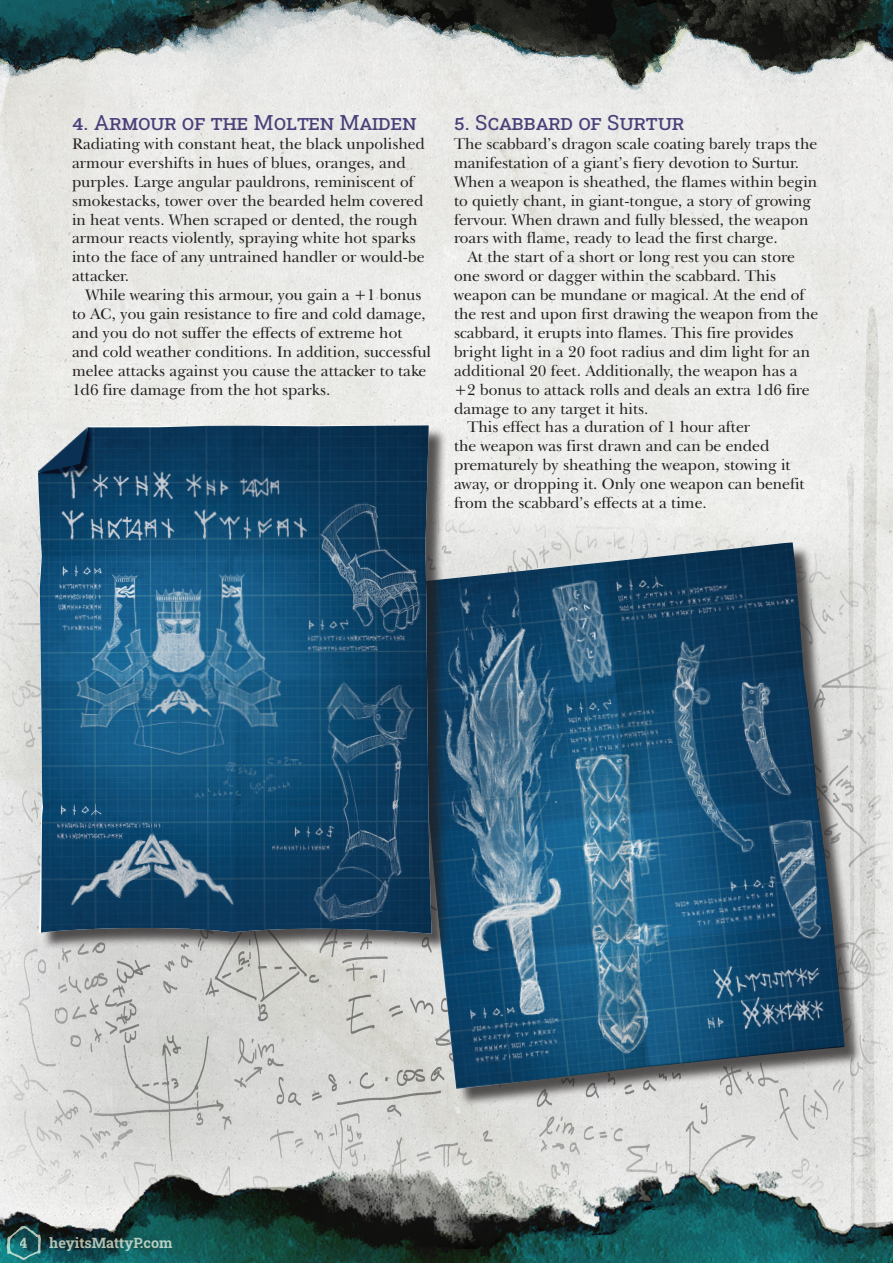
<style>
.page{position:relative;width:893px;height:1263px;background:#fff}
.page>*{position:absolute;margin:0;border:0;box-sizing:border-box;transform-origin:0 0}
.parH3{font:21px "Roboto Slab";color:#4a3f79}
.parBody{font:15.75px/18.9px "New Baskerville IT Cby BT";color:#231f20}
.parBodyFirst{font:15.75px/18.9px "New Baskerville IT Cby BT";color:#231f20}
.t1{font:14.4px "Roboto Slab";color:#d9dfc5}
</style>
<div class="page">
<img style="left:0;top:0;width:893px;height:1263px">
<svg style="left:7px;top:1226px;width:34px;height:34px"></svg>
<img style="left:0;top:491px;width:893px;height:719px">
<div style="left:407px;top:545px;width:456px;height:562px;background:#231f20;opacity:.75"></div>
<img style="left:404px;top:542px;width:441px;height:547px">
<div style="left:41px;top:427px;width:409px;height:525px;background:#231f20;opacity:.75"></div>
<img style="left:38px;top:425px;width:393px;height:509px">
<p class="parH3" style="left:72px;top:108px;width:346px">4. Armour of the Molten Maiden</p>
<p class="parBodyFirst" style="left:72px;top:134px;width:354px">Radiating with constant heat, the black unpolished armour evershifts in hues of blues, oranges, and purples. Large angular pauldrons, reminiscent of smokestacks, tower over the bearded helm covered in heat vents. When scraped or dented, the rough armour reacts violently, spraying white hot sparks into the face of any untrained handler or would-be attacker.</p>
<p class="parBody" style="left:72px;top:285px;width:361px;text-indent:14px">While wearing this armour, you gain a +1 bonus to AC, you gain resistance to fire and cold damage, and you do not suffer the effects of extreme hot and cold weather conditions. In addition, successful melee attacks against you cause the attacker to take 1d6 fire damage from the hot sparks.</p>
<p class="parH3" style="left:454px;top:108px;width:232px">5. Scabbard of Surtur</p>
<p class="parBodyFirst" style="left:454px;top:134px;width:365px">The scabbard’s dragon scale coating barely traps the manifestation of a giant’s fiery devotion to Surtur.<br>When a weapon is sheathed, the flames within begin to quietly chant, in giant-tongue, a story of growing fervour. When drawn and fully blessed, the weapon roars with flame, ready to lead the first charge.</p>
<p class="parBody" style="left:454px;top:248px;width:366px;text-indent:14px">At the start of a short or long rest you can store one sword or dagger within the scabbard. This weapon can be mundane or magical. At the end of the rest and upon first drawing the weapon from the scabbard, it erupts into flames. This fire provides bright light in a 20 foot radius and dim light for an additional 20 feet. Additionally, the weapon has a +2 bonus to attack rolls and deals an extra 1d6 fire damage to any target it hits.</p>
<p class="parBody" style="left:454px;top:418px;width:352px;text-indent:14px">This effect has a duration of 1 hour after<br>the weapon was first drawn and can be ended prematurely by sheathing the weapon, stowing it away, or dropping it. Only one weapon can benefit from the scabbard’s effects at a time.</p>
<p class="t1" style="left:20px;top:1233px;width:10px">4</p>
<p class="t1" style="left:49px;top:1233px;width:125px">heyitsMattyP.com</p>
</div>
